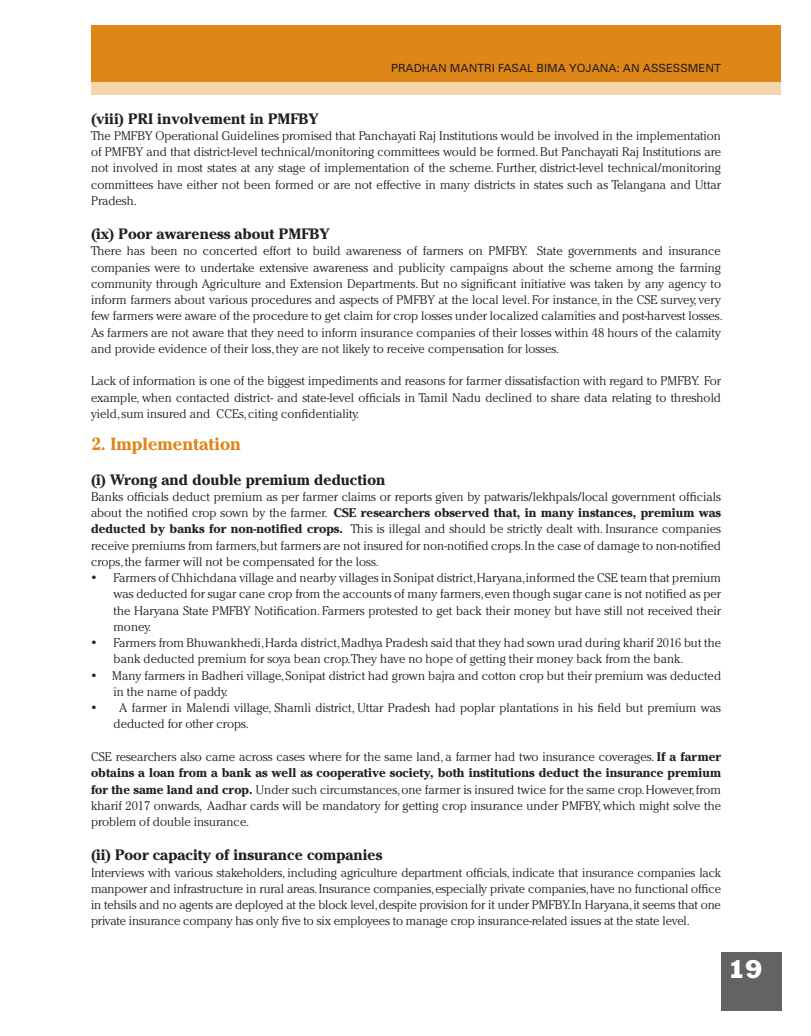
<style>
.page{position:relative;width:811px;height:1036px;background:#fff}
.page>*{position:absolute;margin:0;border:0;box-sizing:border-box;transform-origin:0 0}
.t1{font:23.75px "Franklin Gothic LT";color:#fff}
.t2{font:700 17.5px "Cheltenham";color:#df8619}
.t3{font:700 15px "Cheltenham";color:#231f20}
.t4{font:300 12.5px/16.2px "Cheltenham";color:#231f20;text-align:justify}
.t5{font:11.25px "Univers";color:#231f20}
.s1{font-weight:700}
</style>
<div class="page">
<div style="left:721px;top:952px;width:60px;height:59px;background:#636366"></div>
<div style="left:91px;top:26px;width:690px;height:56px;background:#df8619"></div>
<div style="left:91px;top:82px;width:690px;height:12px;background:#f6d4ae"></div>
<p class="t5" style="left:391px;top:61px;width:331px">PRADHAN MANTRI FASAL BIMA YOJANA: AN ASSESSMENT</p>
<p class="t3" style="left:91px;top:109px;width:229px">(viii) PRI involvement in PMFBY</p>
<p class="t4" style="left:91px;top:127px;width:632px">The PMFBY Operational Guidelines promised that Panchayati Raj Institutions would be involved in the implementation of PMFBY and that district-level technical/monitoring committees would be formed. But Panchayati Raj Institutions are not involved in most states at any stage of implementation of the scheme. Further, district-level technical/monitoring committees have either not been formed or are not effective in many districts in states such as Telangana and Uttar Pradesh.</p>
<p class="t3" style="left:91px;top:225px;width:240px">(ix) Poor awareness about PMFBY</p>
<p class="t4" style="left:91px;top:243px;width:633px;text-align:left">There has been no concerted effort to build awareness of farmers on PMFBY. State governments and insurance companies were to undertake extensive awareness and publicity campaigns about the scheme among the farming community through Agriculture and Extension Departments. But no significant initiative was taken by any agency to inform farmers about various procedures and aspects of PMFBY at the local level. For instance, in the CSE survey, very few farmers were aware of the procedure to get claim for crop losses under localized calamities and post-harvest losses.<br>As farmers are not aware that they need to inform insurance companies of their losses within 48 hours of the calamity and provide evidence of their loss, they are not likely to receive compensation for losses.</p>
<p class="t4" style="left:91px;top:373px;width:632px">Lack of information is one of the biggest impediments and reasons for farmer dissatisfaction with regard to PMFBY. For example, when contacted district- and state-level officials in Tamil Nadu declined to share data relating to threshold yield, sum insured and CCEs, citing confidentiality.</p>
<h2 class="t2" style="left:91px;top:434px;width:152px">2. Implementation</h2>
<p class="t3" style="left:91px;top:470px;width:296px">(i) Wrong and double premium deduction</p>
<p class="t4" style="left:91px;top:488px;width:632px">Banks officials deduct premium as per farmer claims or reports given by patwaris/lekhpals/local government officials about the notified crop sown by the farmer. <span class="s1">CSE researchers observed that, in many instances, premium was deducted by banks for non-notified crops.</span> This is illegal and should be strictly dealt with. Insurance companies receive premiums from farmers, but farmers are not insured for non-notified crops. In the case of damage to non-notified crops, the farmer will not be compensated for the loss.</p>
<p class="t4" style="left:113px;top:570px;width:609px;text-indent:-22px">• Farmers of Chhichdana village and nearby villages in Sonipat district, Haryana,informed the CSE team that premium was deducted for sugar cane crop from the accounts of many farmers, even though sugar cane is not notified as per the Haryana State PMFBY Notification. Farmers protested to get back their money but have still not received their money.</p>
<p class="t4" style="left:113px;top:635px;width:609px;text-indent:-22px">• Farmers from Bhuwankhedi, Harda district, Madhya Pradesh said that they had sown urad during kharif 2016 but the bank deducted premium for soya bean crop.They have no hope of getting their money back from the bank.</p>
<p class="t4" style="left:113px;top:667px;width:609px;text-indent:-22px">• Many farmers in Badheri village, Sonipat district had grown bajra and cotton crop but their premium was deducted in the name of paddy.</p>
<p class="t4" style="left:113px;top:700px;width:609px;text-indent:-22px">• A farmer in Malendi village, Shamli district, Uttar Pradesh had poplar plantations in his field but premium was deducted for other crops.</p>
<p class="t4" style="left:91px;top:748px;width:632px">CSE researchers also came across cases where for the same land, a farmer had two insurance coverages. <span class="s1">If a farmer obtains a loan from a bank as well as cooperative society, both institutions deduct the insurance premium for the same land and crop.</span> Under such circumstances, one farmer is insured twice for the same crop. However, from kharif 2017 onwards, Aadhar cards will be mandatory for getting crop insurance under PMFBY, which might solve the problem of double insurance.</p>
<p class="t3" style="left:91px;top:846px;width:293px">(ii) Poor capacity of insurance companies</p>
<p class="t4" style="left:91px;top:864px;width:632px">Interviews with various stakeholders, including agriculture department officials, indicate that insurance companies lack manpower and infrastructure in rural areas. Insurance companies, especially private companies, have no functional office in tehsils and no agents are deployed at the block level, despite provision for it under PMFBY. In Haryana, it seems that one private insurance company has only five to six employees to manage crop insurance-related issues at the state level.</p>
<h1 class="t1" style="left:728px;top:954px;width:36px">19</h1>
</div>
